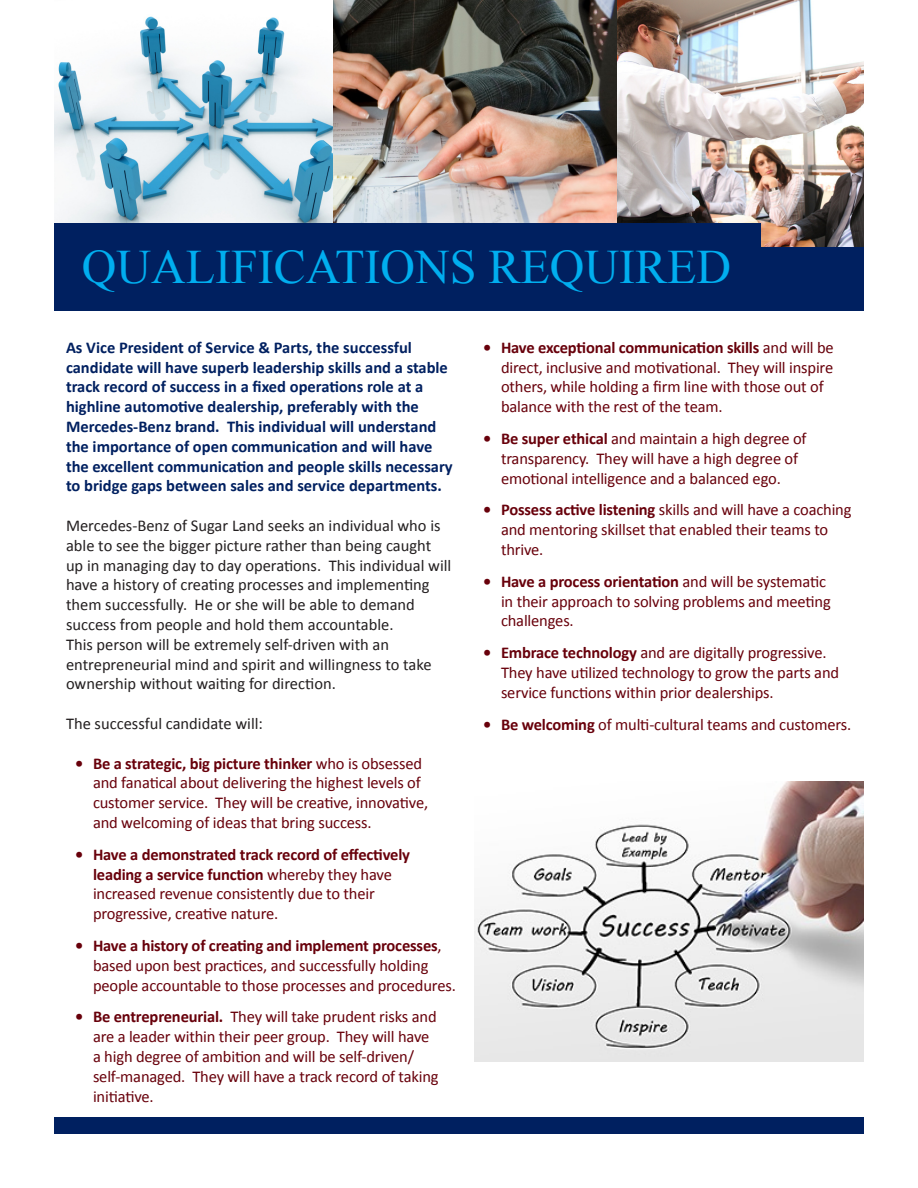
<style>
.page{position:relative;width:918px;height:1188px;background:#fff}
.page>*{position:absolute;margin:0;border:0;box-sizing:border-box;transform-origin:0 0}
.t1{font:48px "Times New Roman";color:#00aeef}
.t2{font:16.5px/19.8px "Calibri";letter-spacing:-.01em;color:#68000b}
.t3{font:16.5px/19.8px "Calibri";color:#231f20}
.t4{font:700 16.5px/19.8px "Calibri";color:#002060}
.s1{font-weight:700}
</style>
<div class="page">
<div style="left:54px;top:1118px;width:810px;height:16px;background:#002060"></div>
<img style="left:333px;top:0;width:284px;height:224px">
<img style="left:54px;top:16px;width:279px;height:208px">
<img style="left:617px;top:0;width:247px;height:247px">
<div style="left:54px;top:224px;width:706px;height:86px;background:#002060"></div>
<div style="left:54px;top:247px;width:810px;height:63px;background:#002060"></div>
<img style="left:474px;top:781px;width:390px;height:281px">
<p class="t1" style="left:82px;top:234px;width:62px">QUALIFICATI</p>
<p class="t1" style="left:380px;top:234px;width:234px">ONS REQUIRED</p>
<p class="t4" style="left:66px;top:337px;width:388px">As Vice President of Service &amp; Parts, the successful candidate will have superb leadership skills and a stable track record of success in a fixed operations role at a highline automotive dealership, preferably with the Mercedes-Benz brand. This individual will understand the importance of open communication and will have the excellent communication and people skills necessary to bridge gaps between sales and service departments.</p>
<p class="t3" style="left:66px;top:515px;width:387px">Mercedes-Benz of Sugar Land seeks an individual who is able to see the bigger picture rather than being caught up in managing day to day operations. This individual will have a history of creating processes and implementing them successfully. He or she will be able to demand success from people and hold them accountable.<br>This person will be extremely self-driven with an entrepreneurial mind and spirit and willingness to take ownership without waiting for direction.</p>
<p class="t3" style="left:66px;top:713px;width:199px">The successful candidate will:</p>
<p class="t2" style="left:93px;top:753px;width:337px;text-indent:-18px"><span class="s1">• Be a strategic, big picture thinker</span> who is obsessed and fanatical about delivering the highest levels of customer service. They will be creative, innovative, and welcoming of ideas that bring success.</p>
<p class="t2" style="left:93px;top:844px;width:319px;text-indent:-18px"><span class="s1">• Have a demonstrated track record of effectively leading a service function</span> whereby they have increased revenue consistently due to their progressive, creative nature.</p>
<p class="t2" style="left:93px;top:935px;width:364px;text-indent:-18px"><span class="s1">• Have a history of creating and implement processes</span>, based upon best practices, and successfully holding people accountable to those processes and procedures.</p>
<p class="t2" style="left:93px;top:1006px;width:347px;text-indent:-18px"><span class="s1">• Be entrepreneurial.</span> They will take prudent risks and are a leader within their peer group. They will have a high degree of ambition and will be self-driven/ self-managed. They will have a track record of taking initiative.</p>
<p class="t2" style="left:501px;top:337px;width:334px;text-indent:-18px"><span class="s1">• Have exceptional communication skills</span> and will be direct, inclusive and motivational. They will inspire others, while holding a firm line with those out of balance with the rest of the team.</p>
<p class="t2" style="left:483px;top:428px;width:325px;text-align:center"><span class="s1">• Be super ethical</span> and maintain a high degree of transparency. They will have a high degree of emotional intelligence and a balanced ego.</p>
<p class="t2" style="left:501px;top:499px;width:352px;text-indent:-18px"><span class="s1">• Possess active listening</span> skills and will have a coaching and mentoring skillset that enabled their teams to thrive.</p>
<p class="t2" style="left:501px;top:571px;width:331px;text-indent:-18px"><span class="s1">• Have a process orientation</span> and will be systematic in their approach to solving problems and meeting challenges.</p>
<p class="t2" style="left:501px;top:642px;width:340px;text-indent:-18px"><span class="s1">• Embrace technology</span> and are digitally progressive.<br>They have utilized technology to grow the parts and service functions within prior dealerships.</p>
<p class="t2" style="left:483px;top:714px;width:370px"><span class="s1">• Be welcoming</span> of multi-cultural teams and customers.</p>
</div>
